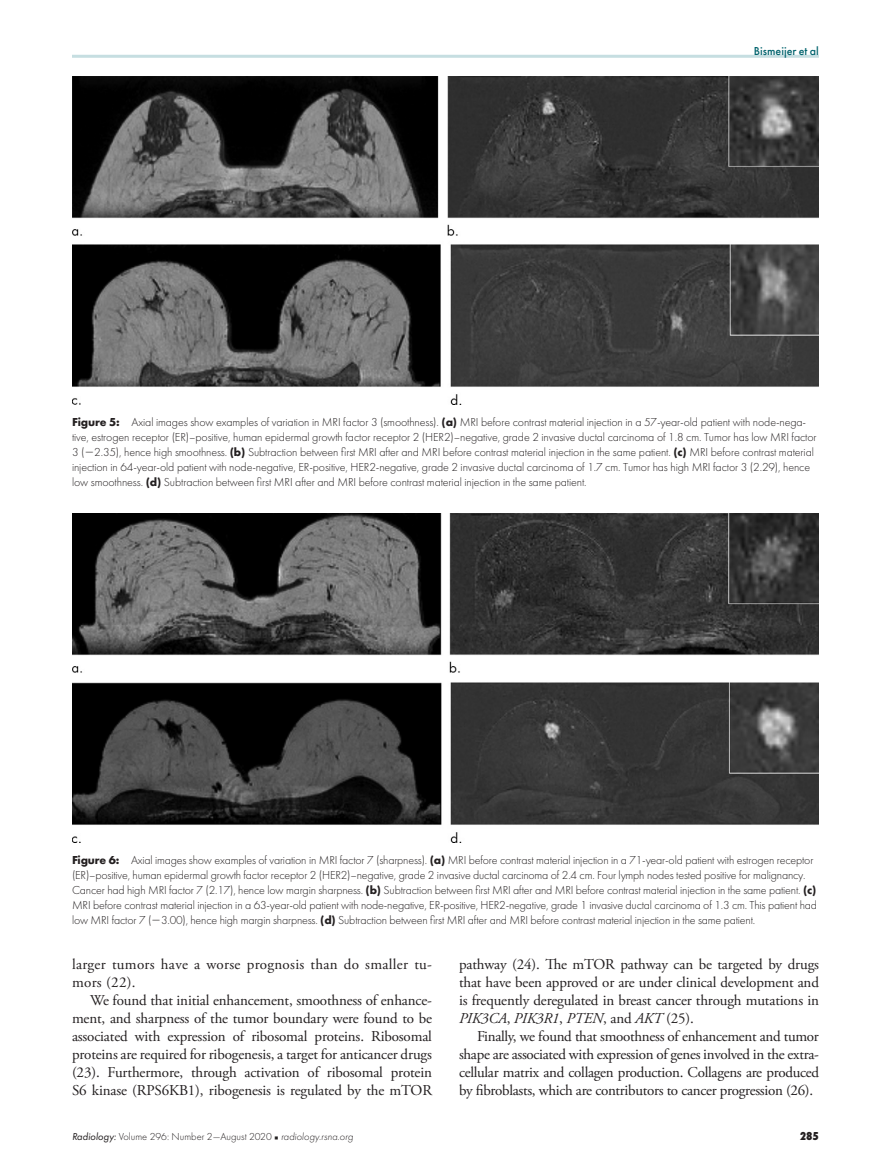
<style>
.page{position:relative;width:891px;height:1175px;background:#fff}
.page>*{position:absolute;margin:0;border:0;box-sizing:border-box;transform-origin:0 0}
.t1{font:15px/18px "Adobe Garamond Pro";letter-spacing:-.01em;color:#231f20;text-align:justify}
.t2{font:15px/18px "Adobe Garamond Pro";letter-spacing:.02em;color:#231f20}
.t3{font:300 12px/15px "Futura PT";letter-spacing:-.015em;color:#231f20}
.t4{font:500 12px "Futura PT";color:#00636d}
.t5{font:800 12px "Futura PT Cond";color:#231f20}
.t6{font:300 10.5px "Futura PT";color:#231f20}
.s1{font-weight:700}
.s2{font-family:"Universal Greekwith Math Pi";font-weight:400}
.s3{font-style:italic}
.s4{font-weight:400;font-style:italic}
.s5{font-family:"Universal Newswith Comm Pi";font-weight:400;font-size:6px}
</style>
<div class="page">
<hr style="left:72px;top:55px;width:747px;height:3px;background:#c6dee1">
<img style="left:72px;top:77px;width:747px;height:328px">
<img style="left:72px;top:513px;width:747px;height:329px">
<p class="t4" style="left:754px;top:44px;width:67px">Bismeijer et al</p>
<p class="t3" style="left:72px;top:414px;width:746px"><span class="s1">Figure 5:</span> Axial images show examples of variation in MRI factor 3 (smoothness). <span class="s1">(a)</span> MRI before contrast material injection in a 57-year-old patient with node-nega&shy;tive, estrogen receptor (ER)–positive, human epidermal growth factor receptor 2 (HER2)–negative, grade 2 invasive ductal carcinoma of 1.8 cm. Tumor has low MRI factor 3 (<span class="s2">2</span>2.35), hence high smoothness. <span class="s1">(b)</span> Subtraction between first MRI after and MRI before contrast material injection in the same patient. <span class="s1">(c)</span> MRI before contrast material injection in 64-year-old patient with node-negative, ER-positive, HER2-negative, grade 2 invasive ductal carcinoma of 1.7 cm. Tumor has high MRI factor 3 (2.29), hence low smoothness. <span class="s1">(d)</span> Subtraction between first MRI after and MRI before contrast material injection in the same patient.</p>
<p class="t3" style="left:72px;top:852px;width:747px"><span class="s1">Figure 6:</span> Axial images show examples of variation in MRI factor 7 (sharpness). <span class="s1">(a)</span> MRI before contrast material injection in a 71-year-old patient with estrogen receptor (ER)–positive, human epidermal growth factor receptor 2 (HER2)–negative, grade 2 invasive ductal carcinoma of 2.4 cm. Four lymph nodes tested positive for malignancy.<br>Cancer had high MRI factor 7 (2.17), hence low margin sharpness. <span class="s1">(b)</span> Subtraction between first MRI after and MRI before contrast material injection in the same patient. <span class="s1">(c)<br></span>MRI before contrast material injection in a 63-year-old patient with node-negative, ER-positive, HER2-negative, grade 1 invasive ductal carcinoma of 1.3 cm. This patient had low MRI factor 7 (<span class="s2">2</span>3.00), hence high margin sharpness. <span class="s1">(d)</span> Subtraction between first MRI after and MRI before contrast material injection in the same patient.</p>
<p class="t2" style="left:72px;top:955px;width:362px">larger tumors have a worse prognosis than do smaller tu&shy;mors (22).</p>
<p class="t1" style="left:72px;top:991px;width:362px;text-indent:18px">We found that initial enhancement, smoothness of enhance&shy;ment, and sharpness of the tumor boundary were found to be associated with expression of ribosomal proteins. Ribosomal proteins are required for ribogenesis, a target for anticancer drugs (23). Furthermore, through activation of ribosomal protein S6 kinase (RPS6KB1), ribogenesis is regulated by the mTOR</p>
<p class="t1" style="left:459px;top:955px;width:362px">pathway (24). The mTOR pathway can be targeted by drugs that have been approved or are under clinical development and is frequently deregulated in breast cancer through mutations in <span class="s3">PIK3CA</span>, <span class="s3">PIK3R1</span>, <span class="s3">PTEN</span>, and <span class="s3">AKT</span> (25).</p>
<p class="t1" style="left:459px;top:1027px;width:362px;text-indent:18px">Finally, we found that smoothness of enhancement and tumor shape are associated with expression of genes involved in the extra&shy;cellular matrix and collagen production. Collagens are produced by fibroblasts, which are contributors to cancer progression (26).</p>
<p class="t6" style="left:72px;top:1131px;width:283px"><span class="s4">Radiology:</span> Volume 296: Number 2—August 2020 <span class="s5">n</span> <span class="s3">radiology.rsna.org</span></p>
<p class="t5" style="left:800px;top:1129px;width:21px">285</p>
</div>
